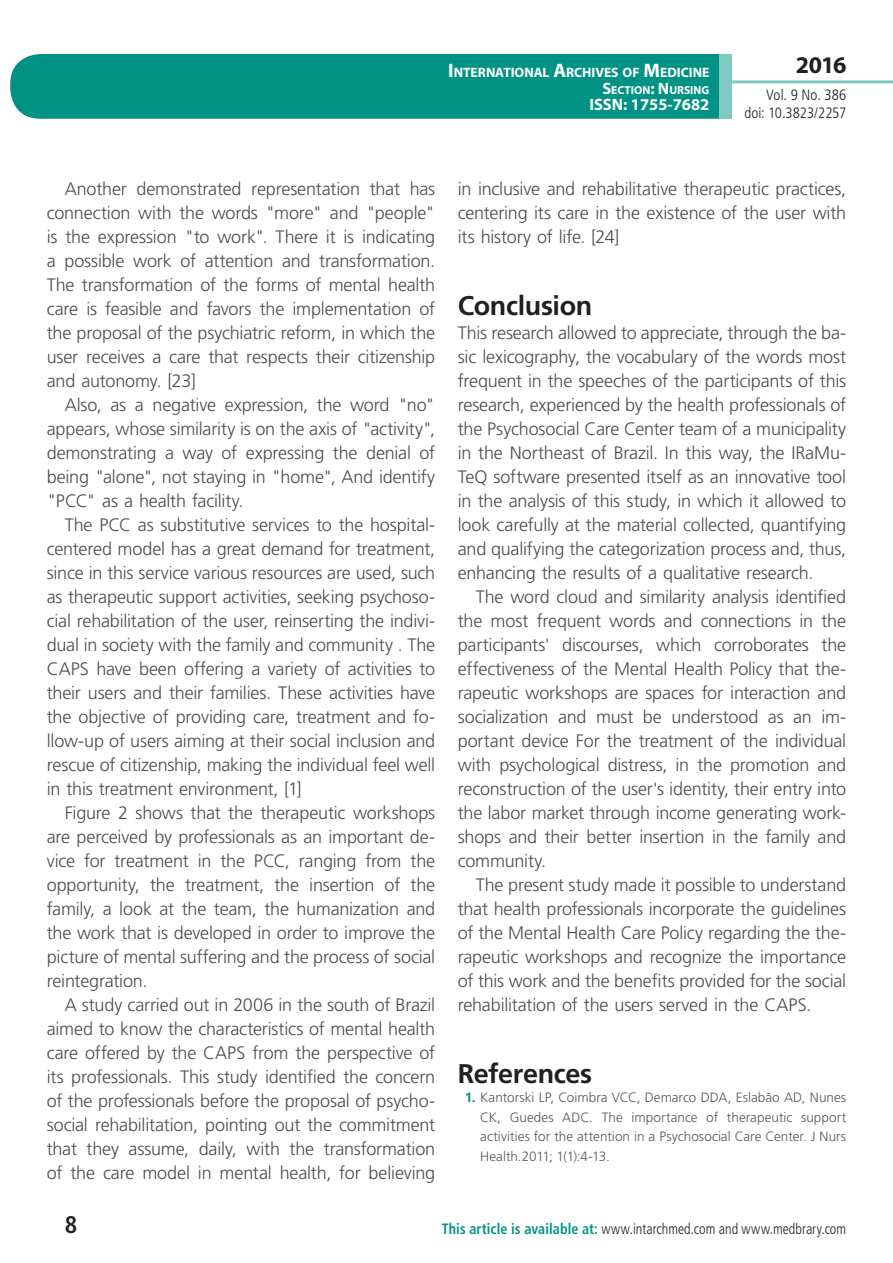
<style>
.page{position:relative;width:893px;height:1263px;background:#fff}
.page>*{position:absolute;margin:0;border:0;box-sizing:border-box;transform-origin:0 0}
.t1{font:700 27px "Frutiger LT Std";letter-spacing:-.015em;color:#231f20}
.t2{font:700 24px "Myriad Pro";color:#231f20}
.t3{font:700 condensed 24px "Frutiger LT Std";color:#231f20}
.t4{font:300 18px/24px "Frutiger LT Std";letter-spacing:-.01em;color:#4b4c4d;text-align:justify}
.t5{font:700 16.5px "Myriad Pro";color:#fff}
.t6{font:300 condensed 15px "Frutiger LT Std";letter-spacing:.005em;color:#231f20;scale:.94 1}
.t7{font:300 condensed 15px/18px "Frutiger LT Std";letter-spacing:.005em;color:#231f20;text-align:right}
.t8{font:700 13.65px "Myriad Pro";letter-spacing:-.005em;color:#fff}
.t9{font:300 13.5px/19.5px "Frutiger LT Std";color:#57585a;text-align:justify}
.t10{font:700 11.55px "Myriad Pro";color:#fff}
.s1{font-size:19.5px}
.s2{font-size:16.5px}
.s3{font-weight:700;color:#009384}
</style>
<div class="page">
<div style="left:10px;top:54px;width:775px;height:65px;background:#009384;border-radius:30px"></div>
<div style="left:732px;top:0;width:161px;height:157px;background:#fff"></div>
<hr style="left:730px;top:80px;width:163px;height:3px;background:#80c9c2">
<div style="left:719px;top:54px;width:13px;height:65px;background:#80c9c2"></div>
<p class="t8" style="left:448px;top:64px;width:263px"><span class="s1">I</span>NTERNATIONAL <span class="s1">A</span>RCHIVES OF <span class="s1">M</span>EDICINE</p>
<p class="t10" style="left:602px;top:82px;width:109px"><span class="s2">S</span>ECTION<span class="s2">: N</span> URSING</p>
<p class="t5" style="left:589px;top:94px;width:122px">ISSN: 1755-7682</p>
<h2 class="t2" style="left:796px;top:49px;width:52px">2016</h2>
<p class="t7" style="left:744px;top:86px;width:104px">Vol. 9 No. 386 doi: 10.3823/2257</p>
<p class="t4" style="left:47px;top:177px;width:390px;text-indent:18px">Another demonstrated representation that has connection with the words "more" and "people" is the expression "to work". There it is indicating a possible work of attention and transformation.<br>The transformation of the forms of mental health care is feasible and favors the implementation of the proposal of the psychiatric reform, in which the user receives a care that respects their citizenship and autonomy. [23]</p>
<p class="t4" style="left:47px;top:393px;width:390px;text-indent:18px">Also, as a negative expression, the word "no" appears, whose similarity is on the axis of "activity", demonstrating a way of expressing the denial of being "alone", not staying in "home", And identify "PCC" as a health facility.</p>
<p class="t4" style="left:47px;top:513px;width:390px;text-indent:18px">The PCC as substitutive services to the hospital&shy;centered model has a great demand for treatment, since in this service various resources are used, such as therapeutic support activities, seeking psychoso&shy;cial rehabilitation of the user, reinserting the indivi&shy;dual in society with the family and community . The CAPS have been offering a variety of activities to their users and their families. These activities have the objective of providing care, treatment and fo&shy;llow-up of users aiming at their social inclusion and rescue of citizenship, making the individual feel well in this treatment environment, [1]</p>
<p class="t4" style="left:47px;top:801px;width:390px;text-indent:18px">Figure 2 shows that the therapeutic workshops are perceived by professionals as an important de&shy;vice for treatment in the PCC, ranging from the opportunity, the treatment, the insertion of the family, a look at the team, the humanization and the work that is developed in order to improve the picture of mental suffering and the process of social reintegration.</p>
<p class="t4" style="left:47px;top:993px;width:390px;text-indent:18px">A study carried out in 2006 in the south of Brazil aimed to know the characteristics of mental health care offered by the CAPS from the perspective of its professionals. This study identified the concern of the professionals before the proposal of psycho&shy;social rehabilitation, pointing out the commitment that they assume, daily, with the transformation of the care model in mental health, for believing</p>
<p class="t4" style="left:458px;top:177px;width:390px">in inclusive and rehabilitative therapeutic practices, centering its care in the existence of the user with its history of life. [24]</p>
<h1 class="t1" style="left:458px;top:290px;width:136px">Conclusion</h1>
<p class="t4" style="left:458px;top:321px;width:390px">This research allowed to appreciate, through the ba&shy;sic lexicography, the vocabulary of the words most frequent in the speeches of the participants of this research, experienced by the health professionals of the Psychosocial Care Center team of a municipality in the Northeast of Brazil. In this way, the IRaMu-TeQ software presented itself as an innovative tool in the analysis of this study, in which it allowed to look carefully at the material collected, quantifying and qualifying the categorization process and, thus, enhancing the results of a qualitative research.</p>
<p class="t4" style="left:458px;top:585px;width:390px;text-indent:18px">The word cloud and similarity analysis identified the most frequent words and connections in the participants' discourses, which corroborates the effectiveness of the Mental Health Policy that the&shy;rapeutic workshops are spaces for interaction and socialization and must be understood as an im&shy;portant device For the treatment of the individual with psychological distress, in the promotion and reconstruction of the user's identity, their entry into the labor market through income generating work&shy;shops and their better insertion in the family and community.</p>
<p class="t4" style="left:458px;top:873px;width:390px;text-indent:18px">The present study made it possible to understand that health professionals incorporate the guidelines of the Mental Health Care Policy regarding the the&shy;rapeutic workshops and recognize the importance of this work and the benefits provided for the social rehabilitation of the users served in the CAPS.</p>
<h1 class="t1" style="left:458px;top:1058px;width:136px">References</h1>
<p class="t9" style="left:480px;top:1088px;width:367px;text-indent:-16px"><span class="s3">1.</span> Kantorski LP, Coimbra VCC, Demarco DDA, Eslabão AD, Nunes CK, Guedes ADC. The importance of therapeutic support activities for the attention in a Psychosocial Care Center. J Nurs Health.2011; 1(1):4-13.</p>
<h2 class="t3" style="left:65px;top:1210px;width:14px">8</h2>
<p class="t6" style="left:442px;top:1220px;width:432px"><span class="s3">This article is available at:</span> www.intarchmed.com and www.medbrary.com</p>
</div>
